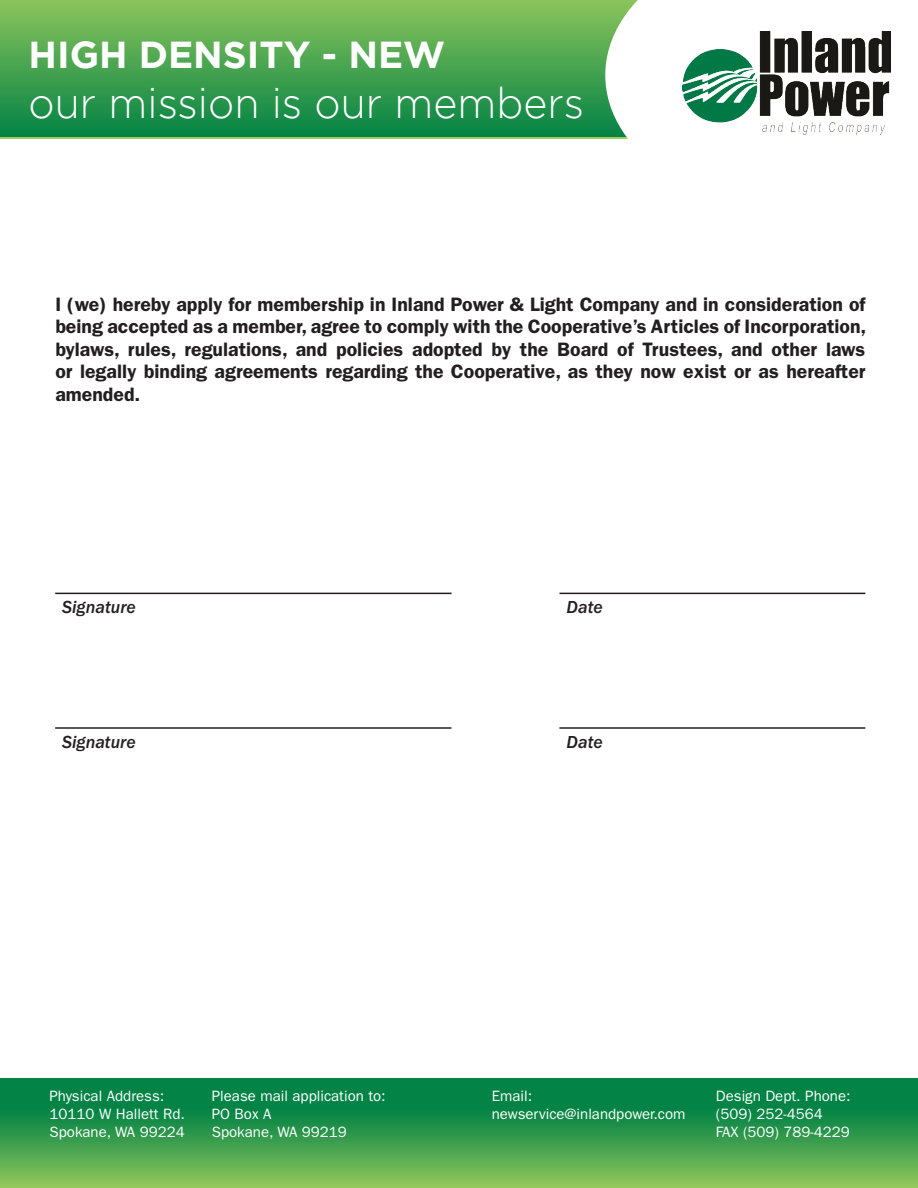
<style>
.page{position:relative;width:918px;height:1188px;background:#fff}
.page>*{position:absolute;margin:0;border:0;box-sizing:border-box;transform-origin:0 0}
.t1{font:300 42.75px "Gotham";color:#fff;scale:.96 1}
.t2{font:700 37.5px "Gotham";color:#fff}
.t3{font:600 19.5px/22.5px "ITC Franklin Gothic Std";color:#231f20;text-align:justify}
.t4{font:18px "ITC Franklin Gothic Std Med It";color:#231f20}
.t5{font:15px "ITC Franklin Gothic Std";color:#fff}
</style>
<div class="page">
<svg style="left:0;top:1078px;width:918px;height:110px;background:#359b4d"></svg>
<div style="left:0;top:0;width:918px;height:137px;background:linear-gradient(to bottom,#8bc45b,#038345)"></div>
<svg style="left:605px;top:0;width:313px;height:139px"></svg>
<hr style="left:55px;top:593px;width:397px;height:1px;background:#231f20">
<hr style="left:559px;top:593px;width:306px;height:1px;background:#231f20">
<hr style="left:55px;top:727px;width:396px;height:2px;background:#231f20">
<hr style="left:559px;top:727px;width:306px;height:2px;background:#231f20">
<img style="left:682px;top:31px;width:209px;height:104px">
<p class="t2" style="left:29px;top:33px;width:418px">HIGH DENSITY - NEW</p>
<p class="t1" style="left:29px;top:80px;width:580px">our mission is our members</p>
<p class="t3" style="left:55px;top:293px;width:813px">I (we) hereby apply for membership in Inland Power &amp; Light Company and in consideration of being accepted as a member, agree to comply with the Cooperative’s Articles of Incorporation, bylaws, rules, regulations, and policies adopted by the Board of Trustees, and other laws or legally binding agreements regarding the Cooperative, as they now exist or as hereafter amended.</p>
<p class="t4" style="left:62px;top:597px;width:75px">Signature</p>
<p class="t4" style="left:567px;top:597px;width:38px">Date</p>
<p class="t4" style="left:62px;top:732px;width:75px">Signature</p>
<p class="t4" style="left:567px;top:732px;width:38px">Date</p>
<p class="t5" style="left:50px;top:1087px;width:116px">Physical Address:</p>
<p class="t5" style="left:50px;top:1105px;width:137px">10110 W Hallett Rd.</p>
<p class="t5" style="left:50px;top:1123px;width:137px">Spokane, WA 99224</p>
<p class="t5" style="left:212px;top:1087px;width:175px">Please mail application to:</p>
<p class="t5" style="left:212px;top:1105px;width:61px">PO Box A</p>
<p class="t5" style="left:212px;top:1123px;width:137px">Spokane, WA 99219</p>
<p class="t5" style="left:492px;top:1087px;width:42px">Email:</p>
<p class="t5" style="left:492px;top:1105px;width:195px">newservice@inlandpower.com</p>
<p class="t5" style="left:716px;top:1087px;width:136px">Design Dept. Phone:</p>
<p class="t5" style="left:716px;top:1105px;width:108px">(509) 252-4564</p>
<p class="t5" style="left:716px;top:1123px;width:135px">FAX (509) 789-4229</p>
</div>
